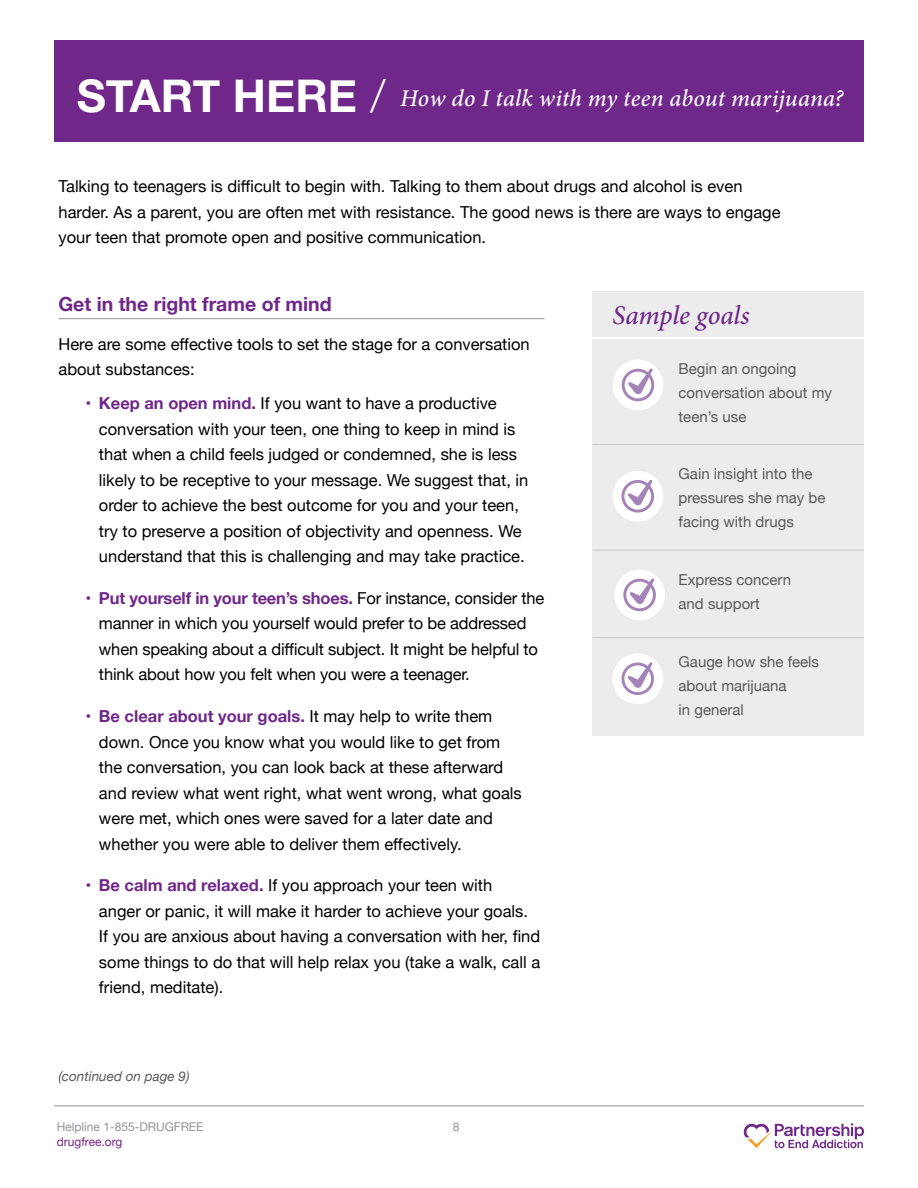
<style>
.page{position:relative;width:918px;height:1188px;background:#fff}
.page>*{position:absolute;margin:0;border:0;box-sizing:border-box;transform-origin:0 0}
.t1{font:italic 500 27px "Minion Pro";letter-spacing:-.005em;color:#6f2789}
.t2{font:italic 500 24px "Minion Pro";letter-spacing:.005em;color:#fff}
.t3{font:700 19.5px "Helvetica Neue";color:#6f2789}
.t4{font:16.5px/25.5px "Helvetica Neue";color:#000}
.t5{font:15px/24px "Helvetica Neue";color:#58595b}
.t6{font:italic 13.5px "Helvetica Neue";color:#58595b}
.t7{font:12px "Helvetica Neue";color:#939598}
.t8{font:12px "Helvetica Neue";color:#772583}
.s1{font-family:"Helvetica Neue";font-weight:700;font-style:normal;font-size:45px}
.s2{font-family:"Helvetica Neue";font-weight:300;font-style:normal;font-size:45px}
.s3{color:#6f2789}
.s4{font-weight:700;color:#6f2789}
</style>
<div class="page">
<hr style="left:54px;top:1106px;width:810px;height:1px;background:#939598">
<svg style="left:743px;top:1123px;width:121px;height:25px"></svg>
<div style="left:54px;top:40px;width:810px;height:102px;background:#6f2789"></div>
<div style="left:592px;top:339px;width:272px;height:396px;background:#ececed"></div>
<div style="left:592px;top:292px;width:272px;height:45px;background:#ececed"></div>
<hr style="left:592px;top:444px;width:272px;height:1px;background:#c7c8ca">
<hr style="left:592px;top:550px;width:272px;height:1px;background:#c7c8ca">
<hr style="left:592px;top:637px;width:272px;height:1px;background:#c7c8ca">
<hr style="left:58px;top:318px;width:486px;height:1px;background:#939598">
<div style="left:613px;top:360px;width:50px;height:50px;background:#fff;border-radius:50%"></div>
<svg style="left:628px;top:369px;width:25px;height:25px"></svg>
<div style="left:622px;top:369px;width:32px;height:32px;border:3px solid #a383b8;border-radius:50%"></div>
<div style="left:614px;top:570px;width:51px;height:50px;background:#fff;border-radius:50%"></div>
<svg style="left:630px;top:579px;width:24px;height:25px"></svg>
<div style="left:623px;top:579px;width:33px;height:32px;border:3px solid #a383b8;border-radius:50%"></div>
<div style="left:612px;top:653px;width:51px;height:51px;background:#fff;border-radius:50%"></div>
<svg style="left:628px;top:662px;width:24px;height:26px"></svg>
<div style="left:621px;top:663px;width:33px;height:32px;border:3px solid #a383b8;border-radius:50%"></div>
<div style="left:612px;top:471px;width:51px;height:51px;background:#fff;border-radius:50%"></div>
<svg style="left:628px;top:480px;width:24px;height:25px"></svg>
<div style="left:621px;top:480px;width:33px;height:33px;border:3px solid #a383b8;border-radius:50%"></div>
<h2 class="t2" style="left:77px;top:82px;width:768px"><span class="s1">START HERE</span> <span class="s2">/</span> How do I talk with my teen about marijuana?</h2>
<p class="t4" style="left:58px;top:174px;width:724px">Talking to teenagers is difficult to begin with. Talking to them about drugs and alcohol is even harder. As a parent, you are often met with resistance. The good news is there are ways to engage your teen that promote open and positive communication.</p>
<p class="t3" style="left:58px;top:288px;width:275px">Get in the right frame of mind</p>
<p class="t4" style="left:58px;top:332px;width:473px">Here are some effective tools to set the stage for a conversation about substances:</p>
<p class="t4" style="left:99px;top:392px;width:431px;text-indent:-13px"><span class="s3">•</span> <span class="s4">Keep an open mind.</span> If you want to have a productive conversation with your teen, one thing to keep in mind is that when a child feels judged or condemned, she is less likely to be receptive to your message. We suggest that, in order to achieve the best outcome for you and your teen, try to preserve a position of objectivity and openness. We understand that this is challenging and may take practice.</p>
<p class="t4" style="left:99px;top:586px;width:447px;text-indent:-13px"><span class="s3">•</span> <span class="s4">Put yourself in your teen’s shoes.</span> For instance, consider the manner in which you yourself would prefer to be addressed when speaking about a difficult subject. It might be helpful to think about how you felt when you were a teenager.</p>
<p class="t4" style="left:99px;top:704px;width:424px;text-indent:-13px"><span class="s3">•</span> <span class="s4">Be clear about your goals.</span> It may help to write them down. Once you know what you would like to get from the conversation, you can look back at these afterward and review what went right, what went wrong, what goals were met, which ones were saved for a later date and whether you were able to deliver them effectively.</p>
<p class="t4" style="left:99px;top:874px;width:443px;text-indent:-13px"><span class="s3">•</span> <span class="s4">Be calm and relaxed.</span> If you approach your teen with<br>anger or panic, it will make it harder to achieve your goals.<br>If you are anxious about having a conversation with her, find some things to do that will help relax you (take a walk, call a friend, meditate).</p>
<p class="t6" style="left:58px;top:1066px;width:133px">(continued on page 9)</p>
<p class="t7" style="left:57px;top:1118px;width:148px">Helpline 1-855-DRUGFREE</p>
<p class="t8" style="left:57px;top:1133px;width:67px">drugfree.org</p>
<p class="t7" style="left:453px;top:1118px;width:8px">8</p>
<h1 class="t1" style="left:613px;top:297px;width:139px">Sample goals</h1>
<p class="t5" style="left:679px;top:357px;width:155px">Begin an ongoing conversation about my teen’s use</p>
<p class="t5" style="left:679px;top:463px;width:149px">Gain insight into the pressures she may be facing with drugs</p>
<p class="t5" style="left:679px;top:569px;width:114px">Express concern and support</p>
<p class="t5" style="left:679px;top:650px;width:142px">Gauge how she feels about marijuana<br>in general</p>
</div>
